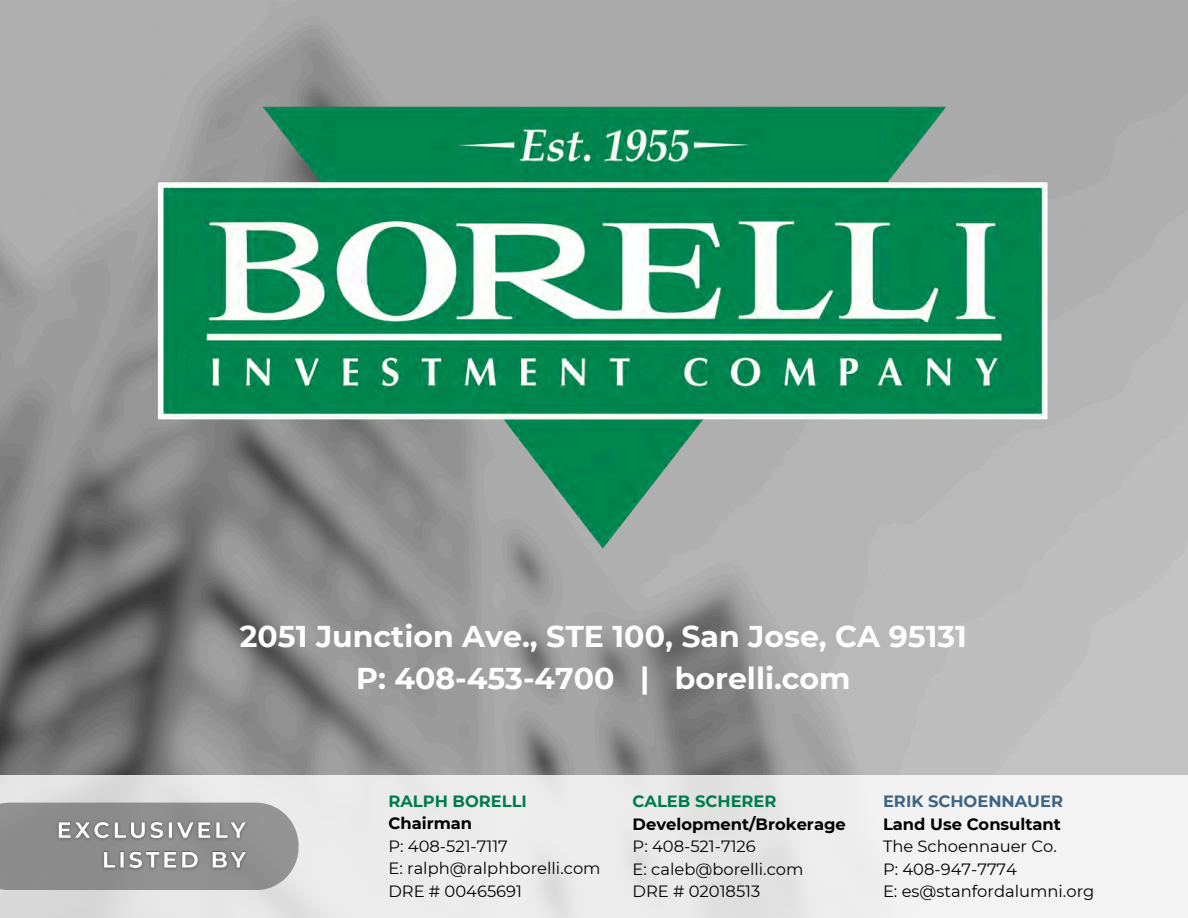
<style>
.page{position:relative;width:1188px;height:918px;background:#fff}
.page>*{position:absolute;margin:0;border:0;box-sizing:border-box;transform-origin:0 0}
.t1{font:700 30px/41.7px "Montserrat";color:#fefefe;text-align:center}
.t2{font:16.35px "Montserrat";color:#000}
.t3{font:700 16.35px "Montserrat";color:#000}
.t4{font:700 16.35px "Montserrat";color:#007c4c}
.t5{font:700 16.35px "Montserrat";color:#3f6582}
</style>
<div class="page">
<img style="left:0;top:0;width:1188px;height:775px">
<div style="left:0;top:775px;width:1188px;height:143px;background:linear-gradient(to right,#e0e0e0,#f4f4f4)"></div>
<div style="left:0;top:803px;width:299px;height:87px;background:#8e8e8e"></div>
<img style="left:53px;top:815px;width:200px;height:61px">
<img style="left:151px;top:101px;width:903px;height:453px">
<p class="t1" style="left:240px;top:616px;width:729px">2051 Junction Ave., STE 100, San Jose, CA 95131<br>P: 408-453-4700 | borelli.com</p>
<p class="t4" style="left:388px;top:791px;width:140px">RALPH BORELLI</p>
<h1 class="t3" style="left:388px;top:813px;width:85px">Chairman</h1>
<p class="t2" style="left:388px;top:836px;width:121px">P: 408-521-7117</p>
<p class="t2" style="left:388px;top:858px;width:214px">E: ralph@ralphborelli.com</p>
<p class="t2" style="left:388px;top:881px;width:135px">DRE # 00465691</p>
<p class="t4" style="left:633px;top:791px;width:145px">CALEB SCHERER</p>
<p class="t3" style="left:633px;top:814px;width:215px">Development/Brokerage</p>
<p class="t2" style="left:633px;top:836px;width:125px">P: 408-521-7126</p>
<p class="t2" style="left:633px;top:859px;width:172px">E: caleb@borelli.com</p>
<p class="t2" style="left:633px;top:881px;width:129px">DRE # 02018513</p>
<p class="t5" style="left:883px;top:791px;width:182px">ERIK SCHOENNAUER</p>
<p class="t3" style="left:883px;top:814px;width:179px">Land Use Consultant</p>
<p class="t2" style="left:883px;top:836px;width:175px">The Schoennauer Co.</p>
<p class="t2" style="left:883px;top:859px;width:136px">P: 408-947-7774</p>
<p class="t2" style="left:883px;top:881px;width:213px">E: es@stanfordalumni.org</p>
</div>
